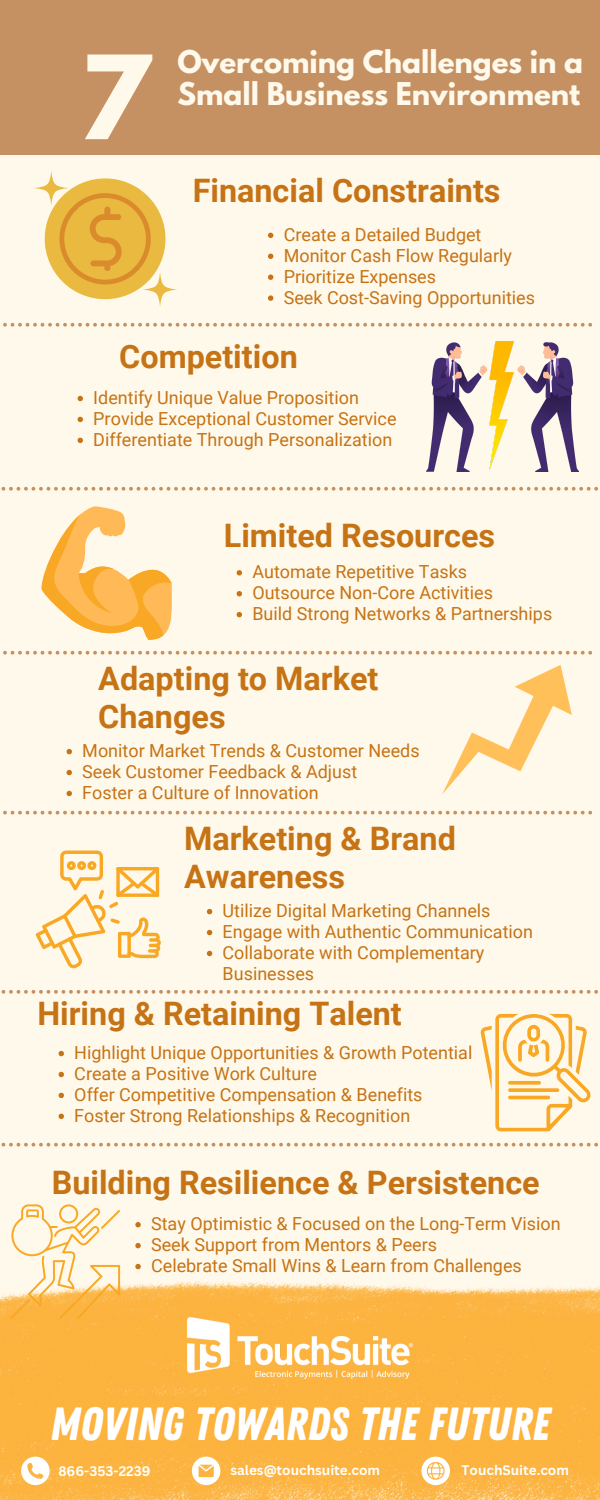
<style>
.page{position:relative;width:600px;height:1500px;background:#fff9eb}
.page>*{position:absolute;margin:0;border:0;box-sizing:border-box;transform-origin:0 0}
.t1{font:700 102.6px "League Spartan";color:#fff9eb}
.t2{font:46.4px "Zing Rust Base";color:#fff}
.t3{font:700 32.4px/37.8px "Roboto";color:#c67315}
.t4{font:700 27.8px/32.2px "League Spartan";color:#fff9eb}
.t5{font:18px/20.9px "Roboto";color:#c67315}
.t6{font:700 13.5px "Canva Sans";color:#fff}
</style>
<div class="page">
<svg style="left:3px;top:323px;width:589px;height:4px"></svg>
<svg style="left:2px;top:487px;width:596px;height:4px"></svg>
<svg style="left:3px;top:651px;width:589px;height:4px"></svg>
<svg style="left:3px;top:811px;width:589px;height:4px"></svg>
<svg style="left:2px;top:990px;width:596px;height:4px"></svg>
<svg style="left:2px;top:1143px;width:596px;height:4px"></svg>
<div style="left:0;top:0;width:600px;height:155px;background:#c59162"></div>
<svg style="left:135px;top:1222px;width:6px;height:5px"></svg>
<svg style="left:135px;top:1243px;width:6px;height:5px"></svg>
<svg style="left:135px;top:1264px;width:6px;height:5px"></svg>
<img style="left:0;top:1271px;width:600px;height:229px">
<svg style="left:192px;top:1457px;width:28px;height:28px"></svg>
<svg style="left:21px;top:1457px;width:29px;height:28px"></svg>
<svg style="left:421px;top:1457px;width:29px;height:28px"></svg>
<img style="left:187px;top:1317px;width:226px;height:61px">
<svg style="left:45px;top:178px;width:120px;height:121px;background:#eabc57"></svg>
<svg style="left:143px;top:272px;width:34px;height:35px"></svg>
<svg style="left:34px;top:171px;width:34px;height:34px"></svg>
<img style="left:427px;top:341px;width:151px;height:131px">
<svg style="left:41px;top:506px;width:131px;height:134px"></svg>
<svg style="left:442px;top:665px;width:130px;height:129px"></svg>
<svg style="left:36px;top:851px;width:125px;height:117px"></svg>
<svg style="left:480px;top:1014px;width:111px;height:117px"></svg>
<svg style="left:508px;top:1081px;width:33px;height:4px"></svg>
<svg style="left:508px;top:1088px;width:51px;height:4px"></svg>
<hr style="left:508px;top:1096px;width:42px;height:3px;background:#f9a825;border-radius:2px">
<svg style="left:10px;top:1204px;width:110px;height:115px"></svg>
<svg style="left:268px;top:233px;width:5px;height:5px"></svg>
<svg style="left:268px;top:254px;width:5px;height:5px"></svg>
<svg style="left:268px;top:275px;width:5px;height:5px"></svg>
<svg style="left:268px;top:295px;width:5px;height:6px"></svg>
<svg style="left:78px;top:396px;width:5px;height:5px"></svg>
<svg style="left:78px;top:417px;width:5px;height:5px"></svg>
<svg style="left:78px;top:438px;width:5px;height:5px"></svg>
<svg style="left:237px;top:570px;width:5px;height:6px"></svg>
<svg style="left:237px;top:591px;width:5px;height:5px"></svg>
<svg style="left:237px;top:612px;width:5px;height:5px"></svg>
<svg style="left:67px;top:749px;width:5px;height:5px"></svg>
<svg style="left:67px;top:770px;width:5px;height:5px"></svg>
<svg style="left:67px;top:791px;width:5px;height:5px"></svg>
<svg style="left:207px;top:909px;width:5px;height:5px"></svg>
<svg style="left:207px;top:930px;width:5px;height:5px"></svg>
<svg style="left:207px;top:951px;width:5px;height:5px"></svg>
<svg style="left:59px;top:1051px;width:5px;height:5px"></svg>
<svg style="left:59px;top:1072px;width:5px;height:5px"></svg>
<svg style="left:59px;top:1093px;width:5px;height:5px"></svg>
<svg style="left:59px;top:1114px;width:5px;height:5px"></svg>
<p class="t1" style="left:79px;top:47px;width:72px">7</p>
<p class="t4" style="left:178px;top:49px;width:407px">Overcoming Challenges in a<br>Small Business Environment</p>
<p class="t3" style="left:193px;top:173px;width:309px">Financial Constraints</p>
<p class="t5" style="left:284px;top:224px;width:199px">Create a Detailed Budget</p>
<p class="t5" style="left:284px;top:245px;width:230px">Monitor Cash Flow Regularly</p>
<p class="t5" style="left:284px;top:266px;width:154px">Prioritize Expenses</p>
<p class="t5" style="left:284px;top:287px;width:253px">Seek Cost-Saving Opportunities</p>
<p class="t3" style="left:119px;top:338px;width:180px">Competition</p>
<p class="t5" style="left:93px;top:387px;width:267px">Identify Unique Value Proposition</p>
<p class="t5" style="left:93px;top:408px;width:305px">Provide Exceptional Customer Service</p>
<p class="t5" style="left:93px;top:429px;width:301px">Differentiate Through Personalization</p>
<p class="t3" style="left:224px;top:517px;width:273px">Limited Resources</p>
<p class="t5" style="left:252px;top:562px;width:216px">Automate Repetitive Tasks</p>
<p class="t5" style="left:252px;top:583px;width:242px">Outsource Non-Core Activities</p>
<p class="t5" style="left:252px;top:603px;width:301px">Build Strong Networks &amp; Partnerships</p>
<p class="t3" style="left:98px;top:660px;width:282px">Adapting to Market<br>Changes</p>
<p class="t5" style="left:82px;top:740px;width:339px">Monitor Market Trends &amp; Customer Needs</p>
<p class="t5" style="left:82px;top:761px;width:277px">Seek Customer Feedback &amp; Adjust</p>
<p class="t5" style="left:82px;top:782px;width:238px">Foster a Culture of Innovation</p>
<p class="t3" style="left:184px;top:820px;width:273px">Marketing &amp; Brand<br>Awareness</p>
<p class="t5" style="left:223px;top:900px;width:269px">Utilize Digital Marketing Channels</p>
<p class="t5" style="left:223px;top:921px;width:312px">Engage with Authentic Communication</p>
<p class="t5" style="left:223px;top:942px;width:263px">Collaborate with Complementary<br>Businesses</p>
<p class="t3" style="left:37px;top:995px;width:366px">Hiring &amp; Retaining Talent</p>
<p class="t5" style="left:74px;top:1042px;width:400px">Highlight Unique Opportunities &amp; Growth Potential</p>
<p class="t5" style="left:74px;top:1063px;width:244px">Create a Positive Work Culture</p>
<p class="t5" style="left:74px;top:1084px;width:350px">Offer Competitive Compensation &amp; Benefits</p>
<p class="t5" style="left:74px;top:1105px;width:338px">Foster Strong Relationships &amp; Recognition</p>
<p class="t3" style="left:52px;top:1164px;width:490px">Building Resilience &amp; Persistence</p>
<p class="t5" style="left:151px;top:1214px;width:411px">Stay Optimistic &amp; Focused on the Long-Term Vision</p>
<p class="t5" style="left:151px;top:1234px;width:288px">Seek Support from Mentors &amp; Peers</p>
<p class="t5" style="left:151px;top:1255px;width:372px">Celebrate Small Wins &amp; Learn from Challenges</p>
<p class="t2" style="left:50px;top:1397px;width:501px">MOVING TOWARDS THE FUTURE</p>
<p class="t6" style="left:58px;top:1461px;width:94px">866-353-2239</p>
<p class="t6" style="left:231px;top:1461px;width:151px">sales@touchsuite.com</p>
<p class="t6" style="left:462px;top:1461px;width:109px">TouchSuite.com</p>
</div>
